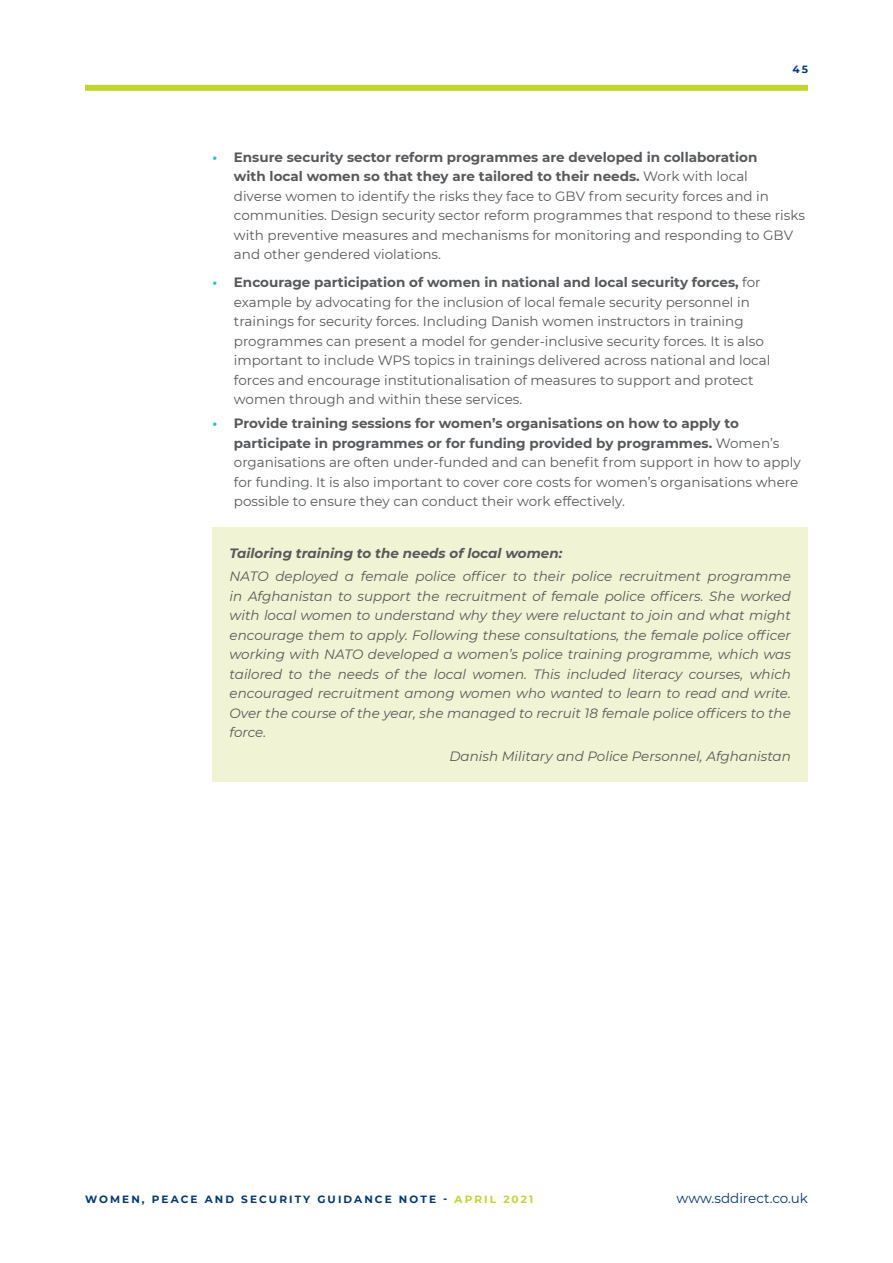
<style>
.page{position:relative;width:893px;height:1263px;background:#fff}
.page>*{position:absolute;margin:0;border:0;box-sizing:border-box;transform-origin:0 0}
.t1{font:13.5px/19.5px "Montserrat";color:#58595b}
.t2{font:italic 13.5px/19.5px "Montserrat";color:#58595b;text-align:justify}
.t3{font:italic 700 13.5px "Montserrat";color:#58595b}
.t4{font:13.5px "Montserrat";color:#003976}
.t5{font:700 10.5px "Montserrat";letter-spacing:.2em;color:#003976}
.s1{font-weight:700;color:#2abec5}
.s2{font-weight:700}
.s3{color:#c1d52f}
</style>
<div class="page">
<div style="left:85px;top:85px;width:723px;height:6px;background:#c1d52f"></div>
<div style="left:213px;top:527px;width:595px;height:255px;background:#f0f4d4"></div>
<p class="t5" style="left:792px;top:61px;width:17px">45</p>
<p class="t1" style="left:234px;top:147px;width:573px;text-indent:-21px"><span class="s1">•</span> <span class="s2">Ensure security sector reform programmes are developed in collaboration<br>with local women so that they are tailored to their needs.</span> Work with local<br>diverse women to identify the risks they face to GBV from security forces and in communities. Design security sector reform programmes that respond to these risks with preventive measures and mechanisms for monitoring and responding to GBV and other gendered violations.</p>
<p class="t1" style="left:234px;top:272px;width:538px;text-indent:-21px"><span class="s1">•</span> <span class="s2">Encourage participation of women in national and local security forces,</span> for example by advocating for the inclusion of local female security personnel in trainings for security forces. Including Danish women instructors in training programmes can present a model for gender-inclusive security forces. It is also important to include WPS topics in trainings delivered across national and local forces and encourage institutionalisation of measures to support and protect women through and within these services.</p>
<p class="t1" style="left:234px;top:413px;width:568px;text-indent:-21px"><span class="s1">•</span> <span class="s2">Provide training sessions for women’s organisations on how to apply to participate in programmes or for funding provided by programmes.</span> Women’s organisations are often under-funded and can benefit from support in how to apply for funding. It is also important to cover core costs for women’s organisations where possible to ensure they can conduct their work effectively.</p>
<p class="t3" style="left:230px;top:543px;width:334px">Tailoring training to the needs of local women:</p>
<p class="t2" style="left:230px;top:566px;width:563px">NATO deployed a female police officer to their police recruitment programme in Afghanistan to support the recruitment of female police officers. She worked with local women to understand why they were reluctant to join and what might encourage them to apply. Following these consultations, the female police officer working with NATO developed a women’s police training programme, which was tailored to the needs of the local women. This included literacy courses, which encouraged recruitment among women who wanted to learn to read and write.<br>Over the course of the year, she managed to recruit 18 female police officers to the force.</p>
<p class="t2" style="left:449px;top:746px;width:343px">Danish Military and Police Personnel, Afghanistan</p>
<p class="t5" style="left:85px;top:1192px;width:450px">WOMEN, PEACE AND SECURITY GUIDANCE NOTE - <span class="s3">APRIL 2021</span></p>
<p class="t4" style="left:677px;top:1189px;width:133px">www.sddirect.co.uk</p>
</div>
